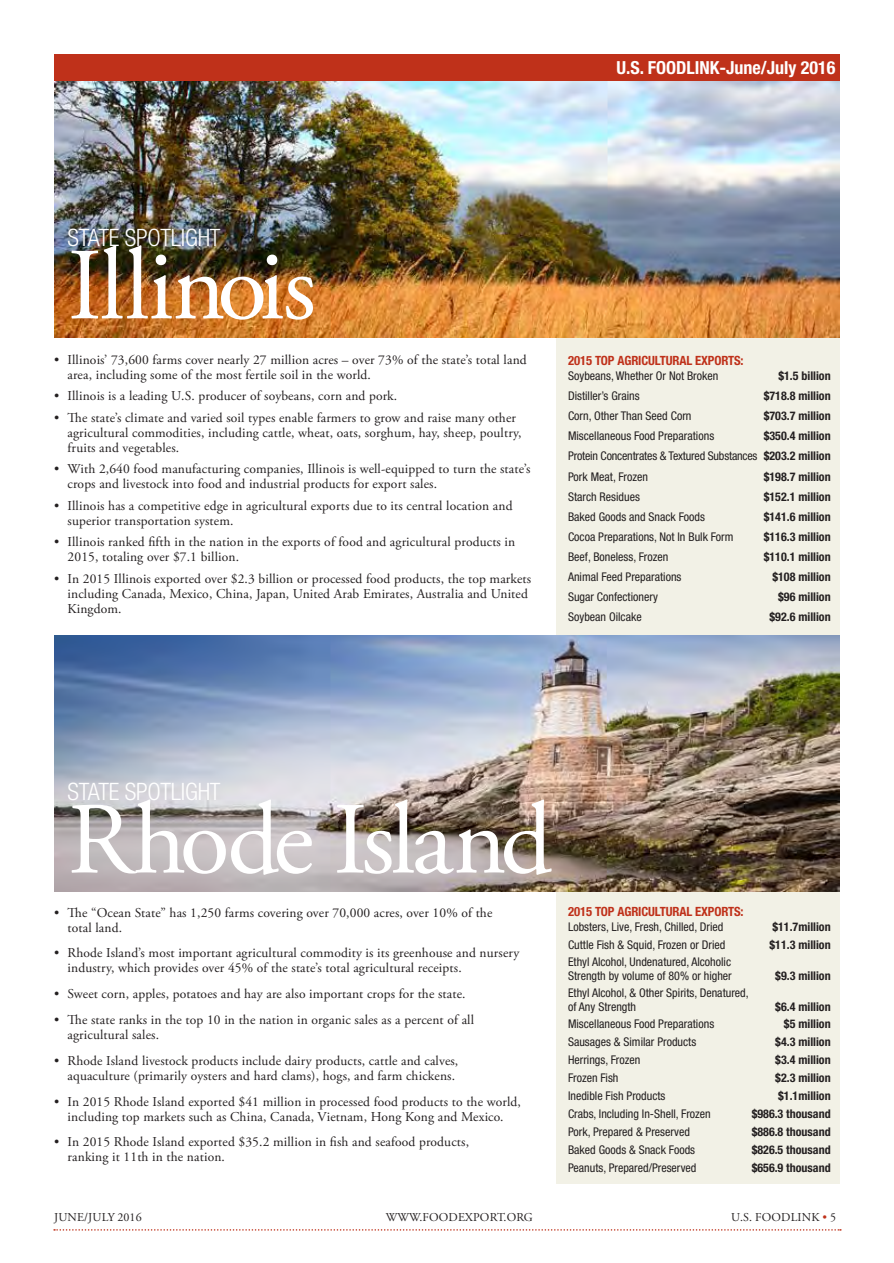
<style>
.page{position:relative;width:894px;height:1263px;background:#fff}
.page>*{position:absolute;margin:0;border:0;box-sizing:border-box;transform-origin:0 0}
.t1{font:102px "Adobe Garamond Pro";color:#fff}
.t2{font:300 condensed 24px "Helvetica Neue LT Std";letter-spacing:-.01em;color:#fff}
.t3{font:700 condensed 18px "Helvetica Neue LT Std";color:#fff}
.t4{font:13.5px/15px "Adobe Garamond Pro";letter-spacing:.01em;color:#231f20}
.t5{font:700 condensed 12.75px "Helvetica Neue LT Std";letter-spacing:-.01em;color:#bf311a}
.t6{font:condensed 12px/20.1px "Helvetica Neue LT Std";color:#231f20}
.t7{font:700 condensed 12px "Helvetica Neue LT Std";color:#231f20}
.t8{font:12px "Adobe Garamond Pro";letter-spacing:.015em;color:#231f20}
.s1{font-weight:700}
.s2{color:#bf311a}
</style>
<div class="page">
<div style="left:54px;top:54px;width:785px;height:27px;background:#bf311a"></div>
<svg style="left:54px;top:1229px;width:786px;height:1px"></svg>
<div style="left:556px;top:338px;width:283px;height:297px;background:#f2f1e6"></div>
<div style="left:556px;top:891px;width:283px;height:293px;background:#f2f1e6"></div>
<img style="left:54px;top:81px;width:785px;height:257px">
<img style="left:54px;top:635px;width:785px;height:256px">
<h3 class="t3" style="left:616px;top:56px;width:220px">U.S. FOODLINK-June/July 2016</h3>
<h2 class="t2" style="left:68px;top:223px;width:154px">STATE SPOTLIGHT</h2>
<h1 class="t1" style="left:68px;top:225px;width:250px">Illinois</h1>
<p class="t4" style="left:68px;top:352px;width:460px;text-indent:-14px">• Illinois’ 73,600 farms cover nearly 27 million acres – over 73% of the state’s total land area, including some of the most fertile soil in the world.</p>
<p class="t4" style="left:54px;top:389px;width:344px">• Illinois is a leading U.S. producer of soybeans, corn and pork.</p>
<p class="t4" style="left:68px;top:410px;width:455px;text-indent:-14px">• The state’s climate and varied soil types enable farmers to grow and raise many other agricultural commodities, including cattle, wheat, oats, sorghum, hay, sheep, poultry, fruits and vegetables.</p>
<p class="t4" style="left:68px;top:462px;width:464px;text-indent:-13px">• With 2,640 food manufacturing companies, Illinois is well-equipped to turn the state’s crops and livestock into food and industrial products for export sales.</p>
<p class="t4" style="left:68px;top:498px;width:446px;text-indent:-14px">• Illinois has a competitive edge in agricultural exports due to its central location and superior transportation system.</p>
<p class="t4" style="left:68px;top:535px;width:449px;text-indent:-14px">• Illinois ranked fifth in the nation in the exports of food and agricultural products in<br>2015, totaling over $7.1 billion.</p>
<p class="t4" style="left:68px;top:571px;width:465px;text-indent:-14px">• In 2015 Illinois exported over $2.3 billion or processed food products, the top markets including Canada, Mexico, China, Japan, United Arab Emirates, Australia and United<br>Kingdom.</p>
<p class="t5" style="left:568px;top:352px;width:177px">2015 TOP AGRICULTURAL EXPORTS:</p>
<p class="t6" style="left:568px;top:366px;width:152px">Soybeans, Whether Or Not Broken</p>
<p class="t7" style="left:778px;top:368px;width:54px">$1.5 billion</p>
<p class="t6" style="left:568px;top:386px;width:73px">Distiller’s Grains</p>
<p class="t7" style="left:763px;top:388px;width:68px">$718.8 million</p>
<p class="t6" style="left:568px;top:406px;width:125px">Corn, Other Than Seed Corn</p>
<p class="t7" style="left:763px;top:409px;width:68px">$703.7 million</p>
<p class="t6" style="left:568px;top:426px;width:148px">Miscellaneous Food Preparations</p>
<p class="t6" style="left:568px;top:426px;width:264px;text-align:justify;text-indent:196px"><span class="s1">$350.4 million </span>Protein Concentrates &amp; Textured Substances <span class="s1">$203.2 million </span>Pork Meat, Frozen</p>
<p class="t7" style="left:763px;top:469px;width:68px">$198.7 million</p>
<p class="t6" style="left:568px;top:486px;width:73px">Starch Residues</p>
<p class="t7" style="left:763px;top:489px;width:68px">$152.1 million</p>
<p class="t6" style="left:568px;top:506px;width:138px">Baked Goods and Snack Foods</p>
<p class="t7" style="left:763px;top:509px;width:68px">$141.6 million</p>
<p class="t6" style="left:568px;top:526px;width:167px">Cocoa Preparations, Not In Bulk Form</p>
<p class="t7" style="left:763px;top:529px;width:68px">$116.3 million</p>
<p class="t6" style="left:568px;top:546px;width:102px">Beef, Boneless, Frozen</p>
<p class="t7" style="left:763px;top:549px;width:68px">$110.1 million</p>
<p class="t6" style="left:568px;top:566px;width:115px">Animal Feed Preparations</p>
<p class="t7" style="left:772px;top:569px;width:60px">$108 million</p>
<p class="t6" style="left:568px;top:586px;width:91px">Sugar Confectionery</p>
<p class="t7" style="left:777px;top:589px;width:54px">$96 million</p>
<p class="t6" style="left:568px;top:606px;width:75px">Soybean Oilcake</p>
<p class="t7" style="left:769px;top:609px;width:63px">$92.6 million</p>
<h2 class="t2" style="left:68px;top:777px;width:154px">STATE SPOTLIGHT</h2>
<h1 class="t1" style="left:68px;top:779px;width:486px">Rhode Island</h1>
<p class="t4" style="left:68px;top:905px;width:426px;text-indent:-14px">• The “Ocean State” has 1,250 farms covering over 70,000 acres, over 10% of the total land.</p>
<p class="t4" style="left:68px;top:946px;width:453px;text-indent:-14px">• Rhode Island’s most important agricultural commodity is its greenhouse and nursery industry, which provides over 45% of the state’s total agricultural receipts.</p>
<p class="t4" style="left:54px;top:987px;width:413px">• Sweet corn, apples, potatoes and hay are also important crops for the state.</p>
<p class="t4" style="left:68px;top:1012px;width:408px;text-indent:-14px">• The state ranks in the top 10 in the nation in organic sales as a percent of all agricultural sales.</p>
<p class="t4" style="left:54px;top:1053px;width:405px;text-align:right">• Rhode Island livestock products include dairy products, cattle and calves, aquaculture (primarily oysters and hard clams), hogs, and farm chickens.</p>
<p class="t4" style="left:54px;top:1094px;width:468px;text-align:center">• In 2015 Rhode Island exported $41 million in processed food products to the world, including top markets such as China, Canada, Vietnam, Hong Kong and Mexico.</p>
<p class="t4" style="left:68px;top:1135px;width:403px;text-indent:-14px">• In 2015 Rhode Island exported $35.2 million in fish and seafood products, ranking it 11th in the nation.</p>
<p class="t5" style="left:568px;top:903px;width:177px">2015 TOP AGRICULTURAL EXPORTS:</p>
<p class="t6" style="left:568px;top:917px;width:157px">Lobsters, Live, Fresh, Chilled, Dried</p>
<p class="t7" style="left:772px;top:920px;width:60px">$11.7million</p>
<p class="t6" style="left:568px;top:935px;width:159px">Cuttle Fish &amp; Squid, Frozen or Dried</p>
<p class="t7" style="left:769px;top:937px;width:63px">$11.3 million</p>
<p class="t6" style="left:568px;top:955px;width:165px;line-height:13.5px">Ethyl Alcohol, Undenatured, Alcoholic<br>Strength by volume of 80% or higher</p>
<p class="t7" style="left:775px;top:968px;width:57px">$9.3 million</p>
<p class="t6" style="left:568px;top:986px;width:182px;line-height:13.5px">Ethyl Alcohol, &amp; Other Spirits, Denatured, of Any Strength</p>
<p class="t7" style="left:775px;top:999px;width:57px">$6.4 million</p>
<p class="t6" style="left:568px;top:1014px;width:148px">Miscellaneous Food Preparations</p>
<p class="t7" style="left:783px;top:1017px;width:48px">$5 million</p>
<p class="t6" style="left:568px;top:1032px;width:130px">Sausages &amp; Similar Products</p>
<p class="t7" style="left:775px;top:1035px;width:57px">$4.3 million</p>
<p class="t6" style="left:568px;top:1050px;width:74px">Herrings, Frozen</p>
<p class="t7" style="left:775px;top:1052px;width:57px">$3.4 million</p>
<p class="t6" style="left:568px;top:1068px;width:52px">Frozen Fish</p>
<p class="t7" style="left:775px;top:1070px;width:57px">$2.3 million</p>
<p class="t6" style="left:568px;top:1086px;width:99px">Inedible Fish Products</p>
<p class="t7" style="left:777px;top:1088px;width:54px">$1.1million</p>
<p class="t6" style="left:568px;top:1104px;width:144px">Crabs, Including In-Shell, Frozen</p>
<p class="t7" style="left:751px;top:1106px;width:80px">$986.3 thousand</p>
<p class="t6" style="left:568px;top:1122px;width:123px">Pork, Prepared &amp; Preserved</p>
<p class="t7" style="left:751px;top:1124px;width:80px">$886.8 thousand</p>
<p class="t6" style="left:568px;top:1139px;width:129px">Baked Goods &amp; Snack Foods</p>
<p class="t7" style="left:751px;top:1142px;width:80px">$826.5 thousand</p>
<p class="t6" style="left:568px;top:1157px;width:130px">Peanuts, Prepared/Preserved</p>
<p class="t7" style="left:751px;top:1160px;width:80px">$656.9 thousand</p>
<p class="t8" style="left:54px;top:1209px;width:89px">JUNE/JULY 2016</p>
<p class="t8" style="left:386px;top:1209px;width:148px">WWW.FOODEXPORT.ORG</p>
<p class="t8" style="left:730px;top:1209px;width:107px">U.S. FOODLINK <span class="s2">•</span> 5</p>
</div>
